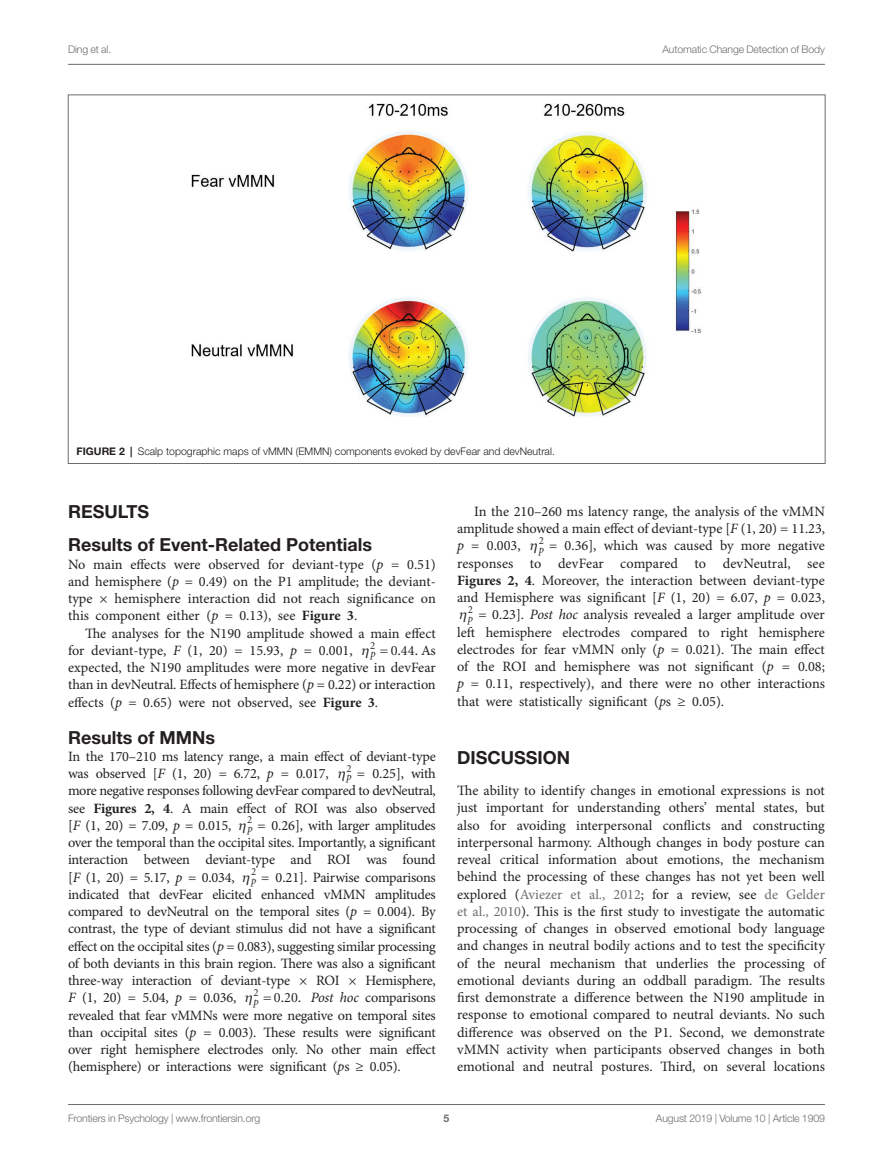
<style>
.page{position:relative;width:893px;height:1170px;background:#fff}
.page>*{position:absolute;margin:0;border:0;box-sizing:border-box;transform-origin:0 0}
.HEAD_2_after_HEAD_1{font:700 18px "Helvetica Neue LT Std";color:#231f20}
.HEAD_1{font:700 18px "Helvetica Neue LT Std";color:#231f20}
.HEAD_2{font:700 18px "Helvetica Neue LT Std";color:#231f20}
.TEXT_FLUSH{font:14.25px/17.2px "Minion Pro";letter-spacing:-.015em;color:#231f20;text-align:justify}
.TEXT{font:14.25px/17.2px "Minion Pro";letter-spacing:-.005em;color:#231f20;text-align:justify}
.spi-math-img{font:14.25px "Minion";color:#231f20}
.spi-math-img-2{font:italic 10.8px "Minion";color:#231f20}
.spi-math-img-3{font:10.8px "Minion";color:#231f20}
.t1{font:300 10.5px "Helvetica Neue LT Std";letter-spacing:-.015em;color:#6c6d70}
.FIG_LEG{font:300 10.5px "Helvetica Neue LT Std";color:#231f20}
.t2{font:700 10.5px "Helvetica Neue LT Std";color:#6c6d70}
.s1{font-weight:700}
.s2{font-style:italic}
.s3{font-family:"Minion Pro"}
.s4{color:#6c6d70}
</style>
<div class="page">
<hr style="left:68px;top:64px;width:757px;height:1px;background:#6c6d70">
<hr style="left:68px;top:1104px;width:757px;height:1px;background:#6c6d70">
<img style="left:192px;top:103px;width:510px;height:314px">
<p class="t1" style="left:68px;top:42px;width:45px">Ding et al.</p>
<p class="t1" style="left:662px;top:42px;width:164px">Automatic Change Detection of Body</p>
<p class="FIG_LEG" style="left:77px;top:445px;width:480px"><span class="s1">FIGURE 2 |</span> Scalp topographic maps of vMMN (EMMN) components evoked by devFear and devNeutral.</p>
<p class="HEAD_1" style="left:68px;top:501px;width:83px">RESULTS</p>
<p class="HEAD_2_after_HEAD_1" style="left:68px;top:534px;width:305px">Results of Event-Related Potentials</p>
<p class="TEXT_FLUSH" style="left:68px;top:555px;width:369px">No main effects were observed for deviant-type (<span class="s2">p</span> = 0.51) and hemisphere (<span class="s2">p</span> = 0.49) on the P1 amplitude; the deviant&shy;type × hemisphere interaction did not reach significance on this component either (<span class="s2">p</span> = 0.13), see <span class="s1">Figure 3</span>.</p>
<p class="TEXT" style="left:68px;top:624px;width:369px;text-indent:17px">The analyses for the N190 amplitude showed a main effect for deviant-type, <span class="s2">F</span> (1, 20) = 15.93, <span class="s2">p</span> = 0.001,</p>
<p class="spi-math-img" style="left:370px;top:643px;width:67px"><sup>2</sup> 0 4. .4 <span class="s3">As</span></p>
<p class="TEXT" style="left:68px;top:659px;width:369px">expected, the N190 amplitudes were more negative in devFear than in devNeutral. Effects of hemisphere (<span class="s2">p</span> = 0.22) or interaction effects (<span class="s2">p</span> = 0.65) were not observed, see <span class="s1">Figure 3</span>.</p>
<p class="HEAD_2" style="left:68px;top:726px;width:148px">Results of MMNs</p>
<p class="TEXT_FLUSH" style="left:68px;top:747px;width:369px">In the 170–210 ms latency range, a main effect of deviant-type was observed [<span class="s2">F</span> (1, 20) = 6.72, <span class="s2">p</span> = 0.017,</p>
<p class="spi-math-img-2" style="left:370px;top:648px;width:7px">p</p>
<p class="spi-math-img-3" style="left:347px;top:762px;width:7px">2</p>
<p class="TEXT_FLUSH" style="left:68px;top:764px;width:369px;text-indent:289px">= 0.25], with more negative responses following devFear compared to devNeutral, see <span class="s1">Figures 2, 4</span>. A main effect of ROI was also observed [<span class="s2">F</span> (1, 20) = 7.09, <span class="s2">p</span> = 0.015,</p>
<p class="spi-math-img-2" style="left:347px;top:771px;width:7px">p</p>
<p class="spi-math-img-3" style="left:247px;top:814px;width:7px">2</p>
<p class="TEXT_FLUSH" style="left:68px;top:816px;width:369px;text-indent:190px">= 0.26], with larger amplitudes over the temporal than the occipital sites. Importantly, a significant interaction between deviant-type and ROI was found [<span class="s2">F</span> (1, 20) = 5.17, <span class="s2">p</span> = 0.034,</p>
<p class="spi-math-img-2" style="left:247px;top:823px;width:7px">p</p>
<p class="spi-math-img-3" style="left:251px;top:866px;width:7px">2</p>
<p class="TEXT_FLUSH" style="left:68px;top:868px;width:369px;text-indent:193px">= 0.21]. Pairwise comparisons indicated that devFear elicited enhanced vMMN amplitudes compared to devNeutral on the temporal sites (<span class="s2">p</span> = 0.004). By contrast, the type of deviant stimulus did not have a significant effect on the occipital sites (<span class="s2">p</span> = 0.083), suggesting similar processing of both deviants in this brain region. There was also a significant three-way interaction of deviant-type × ROI × Hemisphere, <span class="s2">F</span> (1, 20) = 5.04, <span class="s2">p</span> = 0.036,</p>
<p class="spi-math-img-2" style="left:251px;top:875px;width:7px">p</p>
<p class="spi-math-img" style="left:254px;top:990px;width:49px"><sup>2</sup> 02. .0</p>
<p class="TEXT_FLUSH" style="left:68px;top:989px;width:369px;text-indent:243px"><span class="s2">Post hoc</span> comparisons revealed that fear vMMNs were more negative on temporal sites than occipital sites (<span class="s2">p</span> = 0.003). These results were significant over right hemisphere electrodes only. No other main effect (hemisphere) or interactions were significant (<span class="s2">p</span>s ≥ 0.05).</p>
<p class="spi-math-img-2" style="left:254px;top:995px;width:7px">p</p>
<p class="TEXT" style="left:457px;top:502px;width:369px;text-indent:17px">In the 210–260 ms latency range, the analysis of the vMMN amplitude showed a main effect of deviant-type [<span class="s2">F</span> (1, 20) = 11.23, <span class="s2">p</span> = 0.003,</p>
<p class="spi-math-img-3" style="left:539px;top:535px;width:7px">2</p>
<p class="TEXT" style="left:457px;top:537px;width:369px;text-indent:92px">= 0.36], which was caused by more negative responses to devFear compared to devNeutral, see <span class="s1">Figures 2, 4</span>. Moreover, the interaction between deviant-type and Hemisphere was significant [<span class="s2">F</span> (1, 20) = 6.07, <span class="s2">p</span> = 0.023,</p>
<p class="spi-math-img-2" style="left:468px;top:613px;width:7px">p</p>
<p class="spi-math-img-2" style="left:539px;top:544px;width:7px">p</p>
<p class="spi-math-img-3" style="left:468px;top:604px;width:7px">2</p>
<p class="TEXT" style="left:457px;top:606px;width:369px;text-indent:21px">= 0.23]. <span class="s2">Post hoc</span> analysis revealed a larger amplitude over left hemisphere electrodes compared to right hemisphere electrodes for fear vMMN only (<span class="s2">p</span> = 0.021). The main effect of the ROI and hemisphere was not significant (<span class="s2">p</span> = 0.08; <span class="s2">p</span> = 0.11, respectively), and there were no other interactions that were statistically significant (<span class="s2">p</span>s ≥ 0.05).</p>
<p class="HEAD_1" style="left:457px;top:746px;width:115px">DISCUSSION</p>
<p class="TEXT_FLUSH" style="left:457px;top:781px;width:369px">The ability to identify changes in emotional expressions is not just important for understanding others’ mental states, but also for avoiding interpersonal conflicts and constructing interpersonal harmony. Although changes in body posture can reveal critical information about emotions, the mechanism behind the processing of these changes has not yet been well explored (<span class="s4">Aviezer et al., 2012</span>; for a review, see <span class="s4">de Gelder et al., 2010</span>). This is the first study to investigate the automatic processing of changes in observed emotional body language and changes in neutral bodily actions and to test the specificity of the neural mechanism that underlies the processing of emotional deviants during an oddball paradigm. The results first demonstrate a difference between the N190 amplitude in response to emotional compared to neutral deviants. No such difference was observed on the P1. Second, we demonstrate vMMN activity when participants observed changes in both emotional and neutral postures. Third, on several locations</p>
<p class="t1" style="left:68px;top:1111px;width:194px">Frontiers in Psychology | www.frontiersin.org</p>
<p class="t2" style="left:444px;top:1111px;width:7px">5</p>
<p class="t1" style="left:656px;top:1111px;width:170px">August 2019 | Volume 10 | Article 1909</p>
</div>
